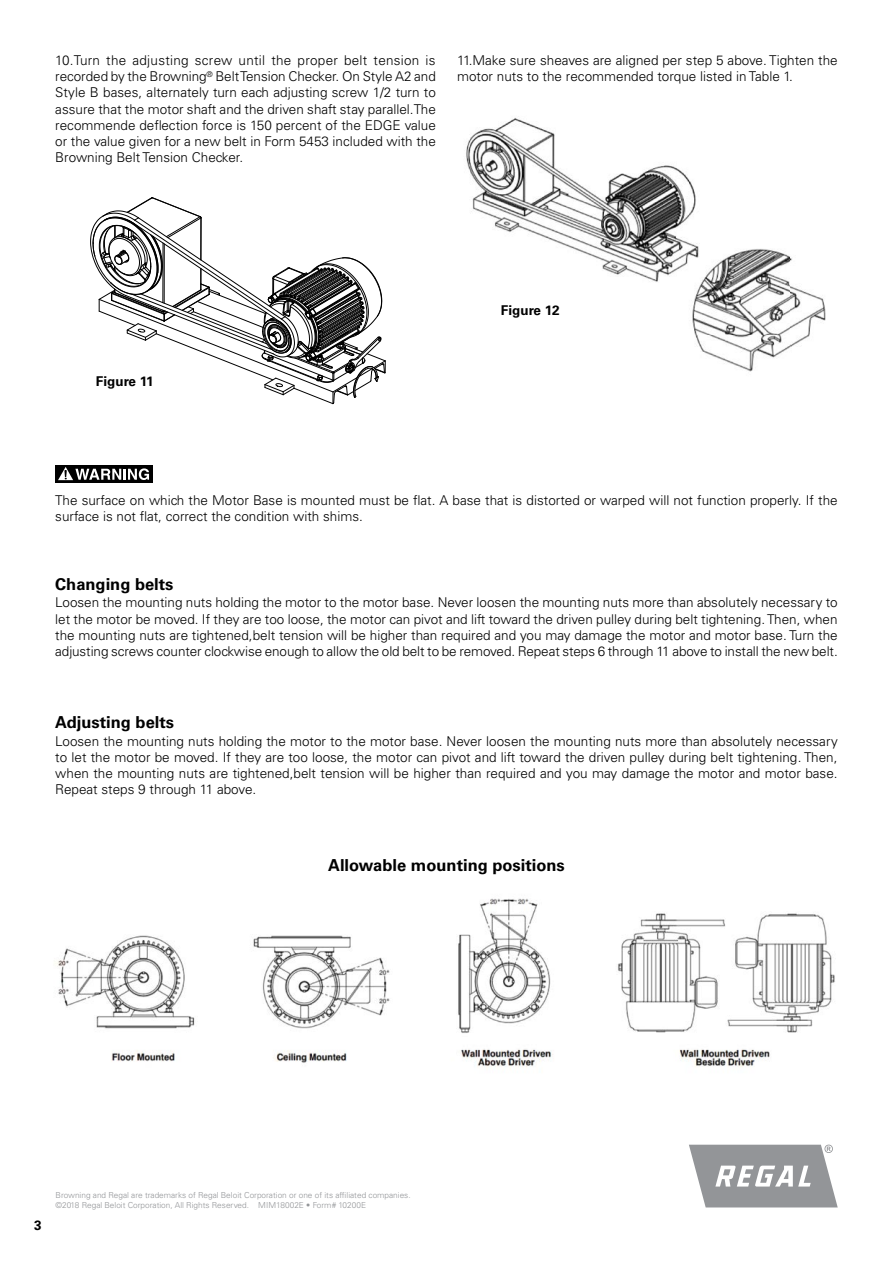
<style>
.page{position:relative;width:893px;height:1263px;background:#fff}
.page>*{position:absolute;margin:0;border:0;box-sizing:border-box;transform-origin:0 0}
.t1{font:700 16.5px "Univers LT Std";color:#000}
.t2{font:300 13.5px/16.2px "Univers LT Std";color:#000;text-align:justify}
.t3{font:700 13.5px "Univers LT Std";color:#000}
.t4{font:300 8.25px/9.9px "Univers LT Std";color:#939598}
</style>
<div class="page">
<svg style="left:689px;top:1144px;width:149px;height:63px"></svg>
<svg style="left:90px;top:197px;width:296px;height:207px"></svg>
<img style="left:466px;top:118px;width:360px;height:254px">
<img style="left:55px;top:898px;width:780px;height:171px">
<div style="left:55px;top:465px;width:97px;height:18px;background:#000"></div>
<svg style="left:58px;top:467px;width:91px;height:13px"></svg>
<p class="t2" style="left:55px;top:52px;width:382px">10.Turn the adjusting screw until the proper belt tension is recorded by the Browning<sup>®</sup> Belt Tension Checker. On Style A2 and Style B bases, alternately turn each adjusting screw 1/2 turn to assure that the motor shaft and the driven shaft stay parallel.The recommende deflection force is 150 percent of the EDGE value or the value given for a new belt in Form 5453 included with the Browning Belt Tension Checker.</p>
<p class="t2" style="left:457px;top:52px;width:382px">11.Make sure sheaves are aligned per step 5 above. Tighten the motor nuts to the recommended torque listed in Table 1.</p>
<p class="t3" style="left:96px;top:373px;width:59px">Figure 11</p>
<p class="t3" style="left:501px;top:303px;width:60px">Figure 12</p>
<p class="t2" style="left:55px;top:492px;width:784px">The surface on which the Motor Base is mounted must be flat. A base that is distorted or warped will not function properly. If the surface is not flat, correct the condition with shims.</p>
<p class="t1" style="left:55px;top:574px;width:120px">Changing belts</p>
<p class="t2" style="left:55px;top:595px;width:784px">Loosen the mounting nuts holding the motor to the motor base. Never loosen the mounting nuts more than absolutely necessary to let the motor be moved. If they are too loose, the motor can pivot and lift toward the driven pulley during belt tightening. Then, when the mounting nuts are tightened,belt tension will be higher than required and you may damage the motor and motor base. Turn the adjusting screws counter clockwise enough to allow the old belt to be removed. Repeat steps 6 through 11 above to install the new belt.</p>
<p class="t1" style="left:55px;top:712px;width:120px">Adjusting belts</p>
<p class="t2" style="left:55px;top:733px;width:784px">Loosen the mounting nuts holding the motor to the motor base. Never loosen the mounting nuts more than absolutely necessary to let the motor be moved. If they are too loose, the motor can pivot and lift toward the driven pulley during belt tightening. Then, when the mounting nuts are tightened,belt tension will be higher than required and you may damage the motor and motor base.<br>Repeat steps 9 through 11 above.</p>
<p class="t1" style="left:328px;top:855px;width:238px">Allowable mounting positions</p>
<p class="t3" style="left:34px;top:1217px;width:9px">3</p>
<p class="t4" style="left:56px;top:1190px;width:357px">Browning and Regal are trademarks of Regal Beloit Corporation or one of its affiliated companies. ©2018 Regal Beloit Corporation, All Rights Reserved. MIM18002E • Form# 10200E</p>
</div>
